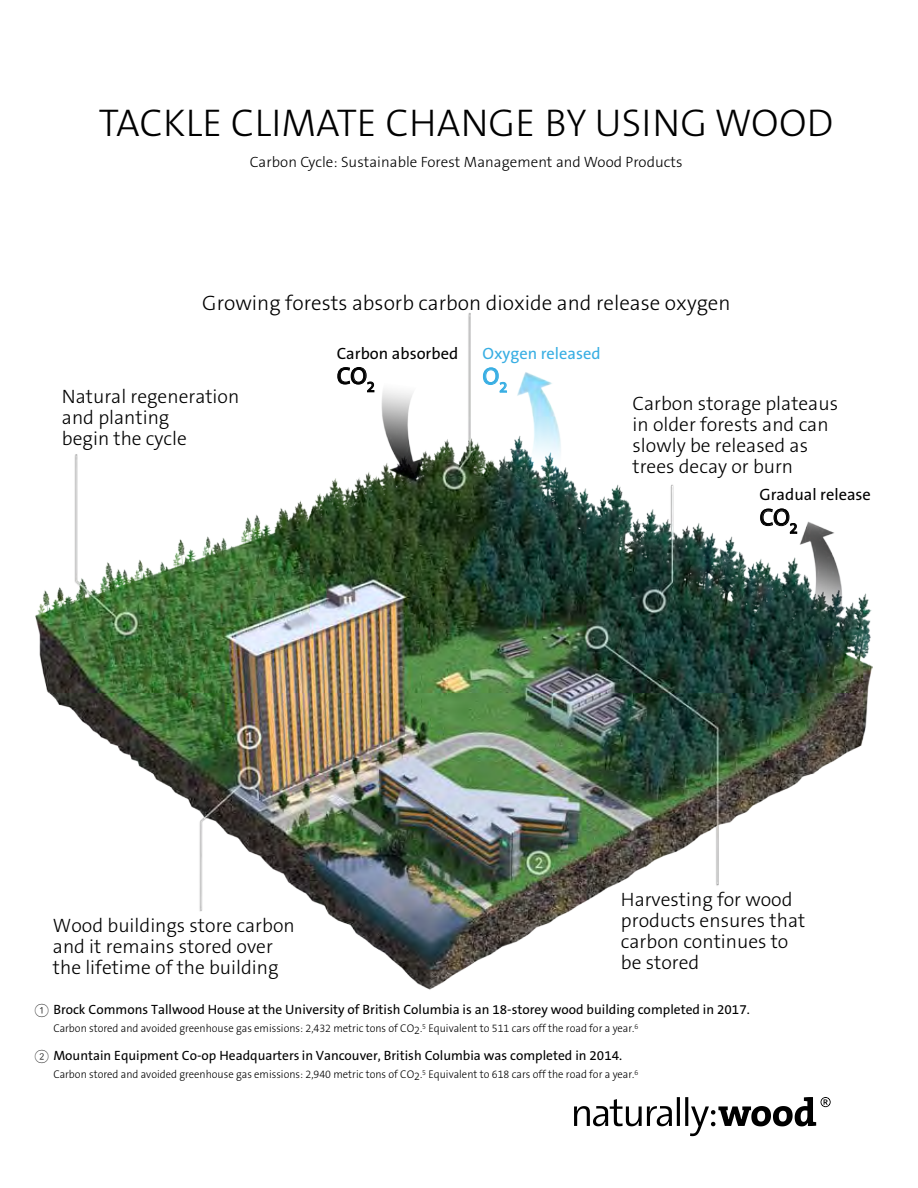
<style>
.page{position:relative;width:918px;height:1188px;background:#fff}
.page>*{position:absolute;margin:0;border:0;box-sizing:border-box;transform-origin:0 0}
.t1{font:300 38.85px "The Sans B3";letter-spacing:.005em;color:#000}
.t2{font:24px "The Sans B5 Plain";color:#000}
.t3{font:24px "The Sans B5 Plain";color:#38aee3}
.t4{font:300 21px "The Sans B3";color:#000}
.t5{font:300 19.5px/21px "The Sans B3";color:#000}
.t6{font:16.5px "The Sans B5 Plain";color:#000}
.t7{font:16.5px "The Sans B5 Plain";color:#38aee3}
.t8{font:300 15px "The Sans B3";letter-spacing:.005em;color:#000}
.t9{font:13.5px "The Sans B5 Plain";color:#000}
.t10{font:300 11.25px "The Sans B3";color:#000;scale:.95 1}
.s1{font-family:"Lato";font-weight:300}
</style>
<div class="page">
<img style="left:35px;top:313px;width:837px;height:824px">
<svg style="left:337px;top:367px;width:37px;height:25px"></svg>
<svg style="left:483px;top:367px;width:24px;height:26px"></svg>
<svg style="left:760px;top:508px;width:37px;height:26px"></svg>
<svg style="left:574px;top:1097px;width:257px;height:39px"></svg>
<h1 class="t1" style="left:99px;top:103px;width:736px">TACKLE CLIMATE CHANGE BY USING WOOD</h1>
<p class="t8" style="left:250px;top:155px;width:434px">Carbon Cycle: Sustainable Forest Management and Wood Products</p>
<p class="t4" style="left:202px;top:292px;width:530px">Growing forests absorb carbon dioxide and release oxygen</p>
<p class="t5" style="left:62px;top:387px;width:179px">Natural regeneration and planting<br>begin the cycle</p>
<p class="t6" style="left:337px;top:345px;width:123px">Carbon absorbed</p>
<p class="t2" style="left:337px;top:363px;width:40px">CO<sub>2</sub></p>
<p class="t7" style="left:482px;top:345px;width:120px">Oxygen released</p>
<p class="t3" style="left:482px;top:364px;width:27px">O<sub>2</sub></p>
<p class="t5" style="left:633px;top:394px;width:207px">Carbon storage plateaus in older forests and can slowly be released as trees decay or burn</p>
<p class="t6" style="left:760px;top:486px;width:113px">Gradual release</p>
<p class="t2" style="left:760px;top:505px;width:40px">CO<sub>2</sub></p>
<p class="t5" style="left:621px;top:890px;width:186px">Harvesting for wood products ensures that carbon continues to be stored</p>
<p class="t9" style="left:34px;top:1002px;width:717px"><span class="s1">①</span> Brock Commons Tallwood House at the University of British Columbia is an 18-storey wood building completed in 2017.</p>
<p class="t10" style="left:53px;top:1022px;width:617px">Carbon stored and avoided greenhouse gas emissions: 2,432 metric tons of CO2.<sup>5</sup> Equivalent to 511 cars off the road for a year.<sup>6</sup></p>
<p class="t9" style="left:35px;top:1049px;width:589px"><span class="s1">②</span> Mountain Equipment Co-op Headquarters in Vancouver, British Columbia was completed in 2014.</p>
<p class="t10" style="left:53px;top:1069px;width:617px">Carbon stored and avoided greenhouse gas emissions: 2,940 metric tons of CO2.<sup>5</sup> Equivalent to 618 cars off the road for a year.<sup>6</sup></p>
<p class="t5" style="left:53px;top:916px;width:243px">Wood buildings store carbon and it remains stored over the lifetime of the building</p>
</div>
